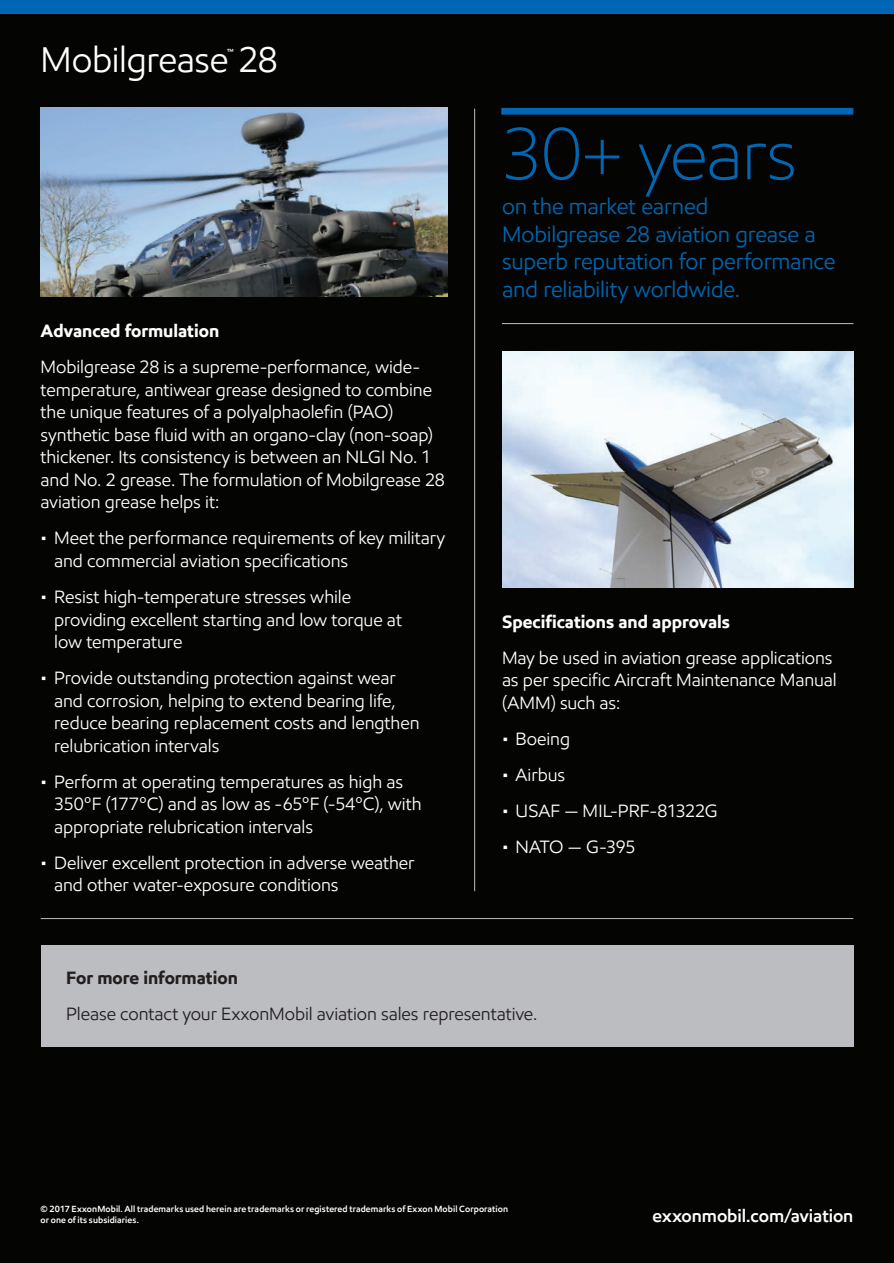
<style>
.page{position:relative;width:894px;height:1263px;background:#fff}
.page>*{position:absolute;margin:0;border:0;box-sizing:border-box;transform-origin:0 0}
.Callout_number{font:300 73.5px "E Mprint";letter-spacing:-.015em;color:#0166b3}
.Front_title{font:36px "E Mprint";letter-spacing:-.01em;color:#fff}
.Callout{font:22.5px/27.8px "E Mprint";letter-spacing:-.005em;color:#0166b3}
.Body{font:18px/22.5px "E Mprint";letter-spacing:-.005em;color:#fff}
.Body-2{font:18px "E Mprint";letter-spacing:-.005em;color:#231f20}
.Subhead{font:700 18px "E Mprint";color:#fff}
.t1{font:600 18px "E Mprint";color:#fff}
.Subhead-2{font:700 18px "E Mprint";letter-spacing:-.005em;color:#231f20}
.Legal{font:600 9px/10.5px "E Mprint";letter-spacing:.01em;color:#fff}
</style>
<div class="page">
<div style="left:0;top:0;width:893px;height:1263px;background:#040503"></div>
<div style="left:0;top:0;width:893px;height:13px;background:#0166b3"></div>
<div style="left:41px;top:945px;width:812px;height:101px;background:#bcbdc0"></div>
<hr style="left:41px;top:918px;width:812px;height:1px;background:#bcbdc0">
<div style="left:501px;top:108px;width:352px;height:7px;background:#0166b3"></div>
<hr style="left:502px;top:323px;width:351px;height:1px;background:#bcbdc0">
<hr style="left:474px;top:108px;width:1px;height:783px;background:#bcbdc0">
<img style="left:502px;top:351px;width:351px;height:236px">
<img style="left:40px;top:108px;width:408px;height:189px">
<p class="Front_title" style="left:40px;top:38px;width:239px">Mobilgrease<sup>™</sup> 28</p>
<p class="Subhead" style="left:41px;top:320px;width:180px">Advanced formulation</p>
<p class="Body" style="left:41px;top:356px;width:405px">Mobilgrease 28 is a supreme-performance, wide&shy;temperature, antiwear grease designed to combine the unique features of a polyalphaolefin (PAO) synthetic base fluid with an organo-clay (non-soap) thickener. Its consistency is between an NLGI No. 1 and No. 2 grease. The formulation of Mobilgrease 28 aviation grease helps it:</p>
<p class="Body" style="left:54px;top:527px;width:392px;text-indent:-14px">• Meet the performance requirements of key military and commercial aviation specifications</p>
<p class="Body" style="left:54px;top:585px;width:349px;text-indent:-14px">• Resist high-temperature stresses while providing excellent starting and low torque at low temperature</p>
<p class="Body" style="left:54px;top:666px;width:367px;text-indent:-14px">• Provide outstanding protection against wear and corrosion, helping to extend bearing life, reduce bearing replacement costs and lengthen relubrication intervals</p>
<p class="Body" style="left:54px;top:770px;width:369px;text-indent:-14px">• Perform at operating temperatures as high as<br>350ºF (177ºC) and as low as -65ºF (-54ºC), with appropriate relubrication intervals</p>
<p class="Body" style="left:54px;top:851px;width:361px;text-indent:-14px">• Deliver excellent protection in adverse weather and other water-exposure conditions</p>
<p class="Callout_number" style="left:502px;top:109px;width:296px">30+ years</p>
<p class="Callout" style="left:502px;top:192px;width:335px">on the market earned<br>Mobilgrease 28 aviation grease a superb reputation for performance and reliability worldwide.</p>
<p class="Subhead" style="left:502px;top:610px;width:229px">Specifications and approvals</p>
<p class="Body" style="left:502px;top:646px;width:336px">May be used in aviation grease applications as per specific Aircraft Maintenance Manual (AMM) such as:</p>
<p class="Body" style="left:502px;top:727px;width:69px">• Boeing</p>
<p class="Body" style="left:502px;top:763px;width:65px">• Airbus</p>
<p class="Body" style="left:502px;top:799px;width:217px">• USAF — MIL-PRF-81322G</p>
<p class="Body" style="left:502px;top:835px;width:135px">• NATO — G-395</p>
<p class="Subhead-2" style="left:66px;top:966px;width:173px">For more information</p>
<p class="Body-2" style="left:66px;top:1002px;width:472px">Please contact your ExxonMobil aviation sales representative.</p>
<p class="Legal" style="left:41px;top:1203px;width:469px">© 2017 ExxonMobil. All trademarks used herein are trademarks or registered trademarks of Exxon Mobil Corporation or one of its subsidiaries.</p>
<p class="t1" style="left:652px;top:1205px;width:202px">exxonmobil.com/aviation</p>
</div>
